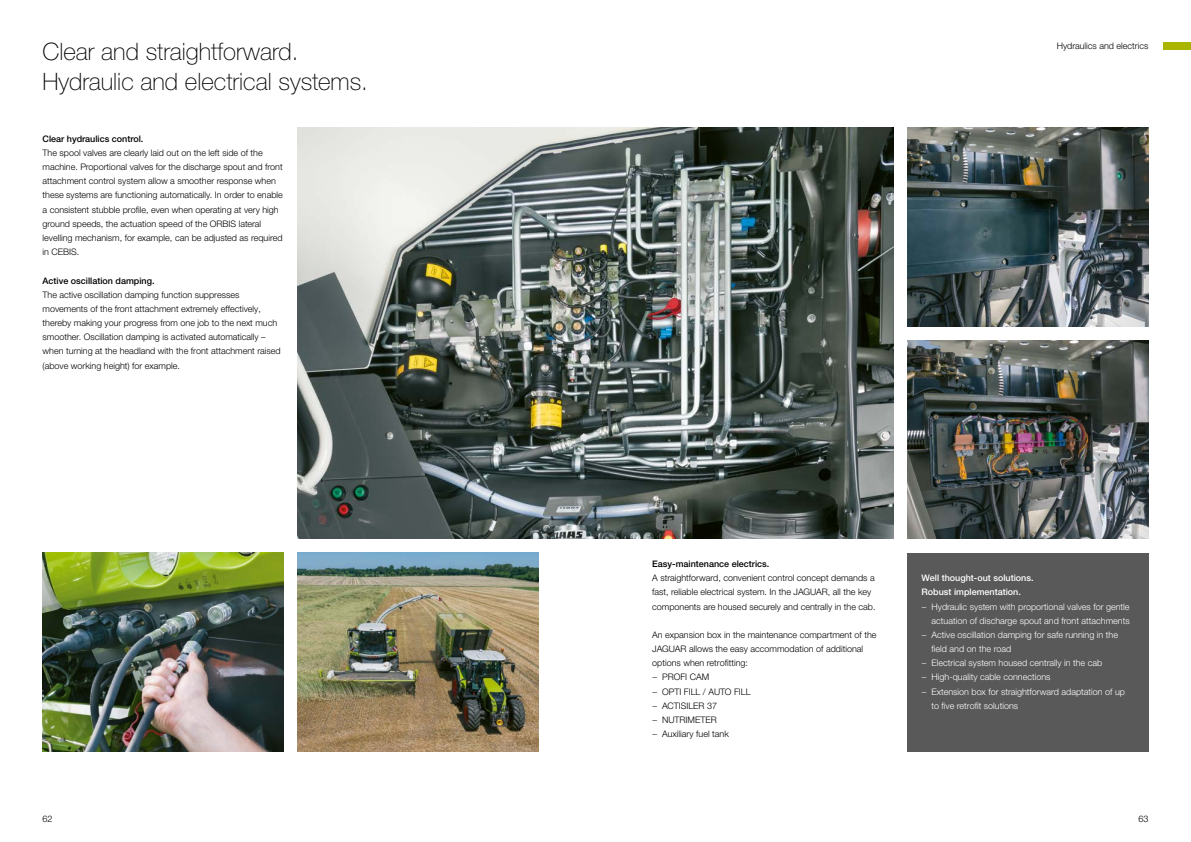
<style>
.page{position:relative;width:1191px;height:842px;background:#fff}
.page>*{position:absolute;margin:0;border:0;box-sizing:border-box;transform-origin:0 0}
.t1{font:100 24px/30px "CLAAS Helvetica Neue";color:#000}
.t2{font:300 9px/14.2px "CLAAS Helvetica Neue";color:#000}
.t3{font:300 9px "CLAAS Helvetica Neue";color:#fff}
.t4{font:500 9px "CLAAS Helvetica Neue";color:#000}
.t5{font:500 9px/14.2px "CLAAS Helvetica Neue";color:#fff}
</style>
<div class="page">
<div style="left:1162px;top:43px;width:29px;height:7px;background:#aab500"></div>
<img style="left:907px;top:128px;width:241px;height:198px">
<img style="left:907px;top:340px;width:241px;height:199px">
<img style="left:298px;top:553px;width:241px;height:198px">
<img style="left:43px;top:553px;width:240px;height:198px">
<img style="left:298px;top:128px;width:595px;height:411px">
<div style="left:907px;top:553px;width:241px;height:198px;background:#595959"></div>
<h1 class="t1" style="left:43px;top:37px;width:327px">Clear and straightforward.<br>Hydraulic and electrical systems.</h1>
<p class="t4" style="left:43px;top:133px;width:102px">Clear hydraulics control.</p>
<p class="t2" style="left:43px;top:146px;width:242px">The spool valves are clearly laid out on the left side of the machine. Proportional valves for the discharge spout and front attachment control system allow a smoother response when these systems are functioning automatically. In order to enable a consistent stubble profile, even when operating at very high ground speeds, the actuation speed of the ORBIS lateral levelling mechanism, for example, can be adjusted as required in CEBIS.</p>
<p class="t4" style="left:43px;top:274px;width:114px">Active oscillation damping.</p>
<p class="t2" style="left:43px;top:288px;width:239px">The active oscillation damping function suppresses movements of the front attachment extremely effectively, thereby making your progress from one job to the next much smoother. Oscillation damping is activated automatically – when turning at the headland with the front attachment raised (above working height) for example.</p>
<p class="t2" style="left:1056px;top:39px;width:93px">Hydraulics and electrics</p>
<p class="t4" style="left:652px;top:558px;width:119px">Easy-maintenance electrics.</p>
<p class="t2" style="left:652px;top:571px;width:225px">A straightforward, convenient control concept demands a fast, reliable electrical system. In the JAGUAR, all the key components are housed securely and centrally in the cab.</p>
<p class="t2" style="left:652px;top:628px;width:226px">An expansion box in the maintenance compartment of the<br>JAGUAR allows the easy accommodation of additional options when retrofitting:<br>− PROFI CAM<br>− OPTI FILL / AUTO FILL<br>− ACTISILER 37<br>− NUTRIMETER<br>− Auxiliary fuel tank</p>
<p class="t5" style="left:921px;top:571px;width:113px">Well thought-out solutions.<br>Robust implementation.</p>
<p class="t3" style="left:921px;top:600px;width:209px">− Hydraulic system with proportional valves for gentle</p>
<p class="t3" style="left:931px;top:615px;width:200px">actuation of discharge spout and front attachments</p>
<p class="t3" style="left:921px;top:629px;width:198px">− Active oscillation damping for safe running in the</p>
<p class="t3" style="left:931px;top:643px;width:81px">field and on the road</p>
<p class="t3" style="left:921px;top:657px;width:182px">− Electrical system housed centrally in the cab</p>
<p class="t3" style="left:921px;top:671px;width:130px">− High-quality cable connections</p>
<p class="t3" style="left:921px;top:686px;width:205px">− Extension box for straightforward adaptation of up</p>
<p class="t3" style="left:931px;top:700px;width:88px">to five retrofit solutions</p>
<p class="t2" style="left:43px;top:812px;width:11px">62</p>
<p class="t2" style="left:1138px;top:812px;width:12px">63</p>
</div>
